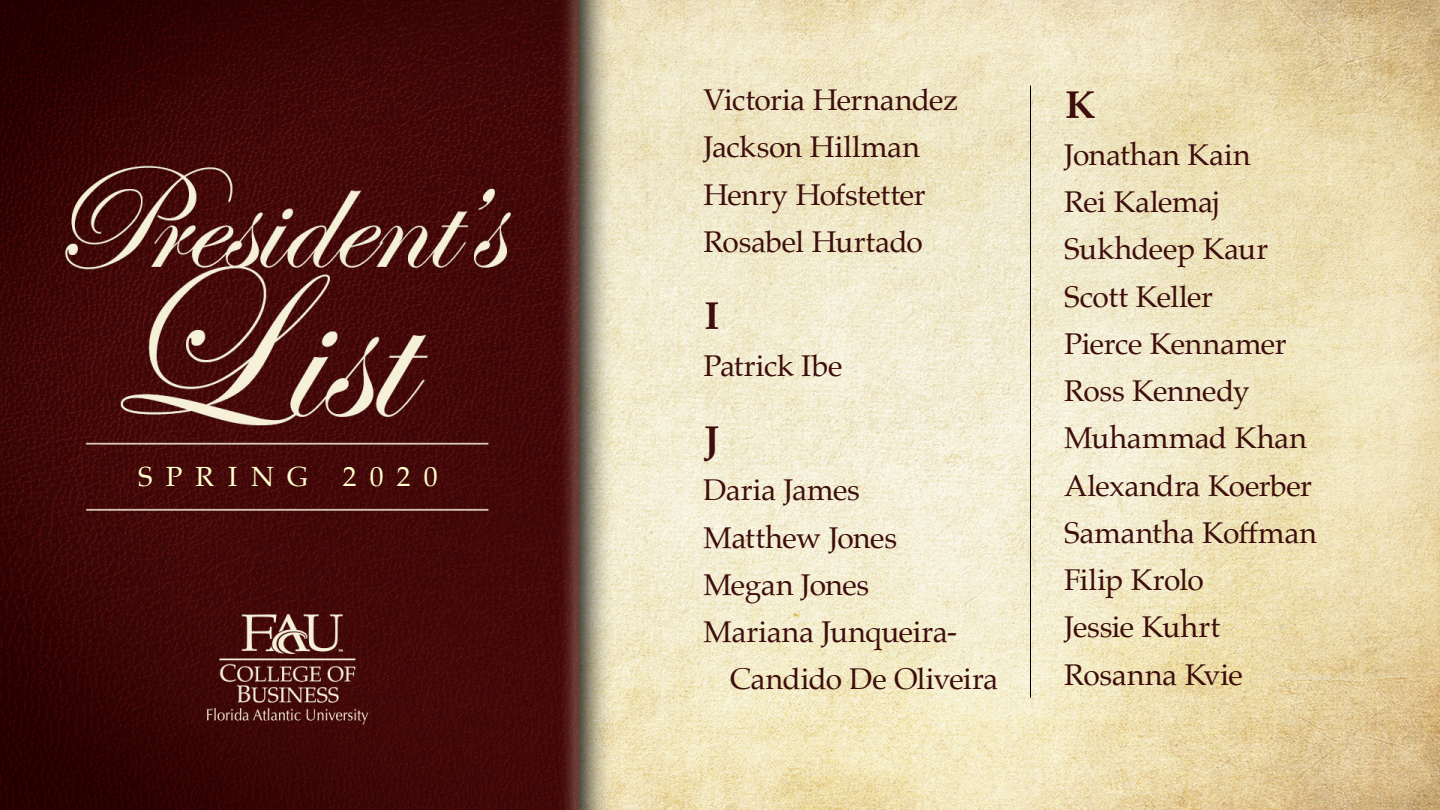
<style>
.page{position:relative;width:1440px;height:810px;background:#fff}
.page>*{position:absolute;margin:0;border:0;box-sizing:border-box;transform-origin:0 0}
.t1{font:700 39px "Palatino";color:#3d0e0b}
.t2{font:30px/47.2px "Palatino";letter-spacing:-.015em;color:#3d0e0b}
.t3{font:27.75px "Palatino";letter-spacing:.475em;color:#ffc}
</style>
<div class="page">
<img style="left:0;top:0;width:1440px;height:810px">
<hr style="left:1030px;top:86px;width:1px;height:612px;background:#000">
<p class="t3" style="left:138px;top:454px;width:171px">SPRING</p>
<p class="t3" style="left:343px;top:454px;width:97px">2020</p>
<p class="t2" style="left:704px;top:76px;width:256px">Victoria Hernandez<br>Jackson Hillman<br>Henry Hofstetter<br>Rosabel Hurtado</p>
<h1 class="t1" style="left:704px;top:282px;width:17px">I</h1>
<p class="t2" style="left:704px;top:342px;width:141px">Patrick Ibe</p>
<h1 class="t1" style="left:704px;top:407px;width:17px">J</h1>
<p class="t2" style="left:703px;top:466px;width:158px">Daria James</p>
<p class="t2" style="left:703px;top:514px;width:195px">Matthew Jones</p>
<p class="t2" style="left:703px;top:561px;width:167px">Megan Jones</p>
<p class="t2" style="left:703px;top:608px;width:255px">Mariana Junqueira-</p>
<p class="t2" style="left:730px;top:655px;width:270px">Candido De Oliveira</p>
<h1 class="t1" style="left:1065px;top:71px;width:32px">K</h1>
<p class="t2" style="left:1064px;top:131px;width:254px">Jonathan Kain<br>Rei Kalemaj<br>Sukhdeep Kaur<br>Scott Keller<br>Pierce Kennamer<br>Ross Kennedy<br>Muhammad Khan<br>Alexandra Koerber<br>Samantha Koffman<br>Filip Krolo<br>Jessie Kuhrt<br>Rosanna Kvie</p>
</div>
